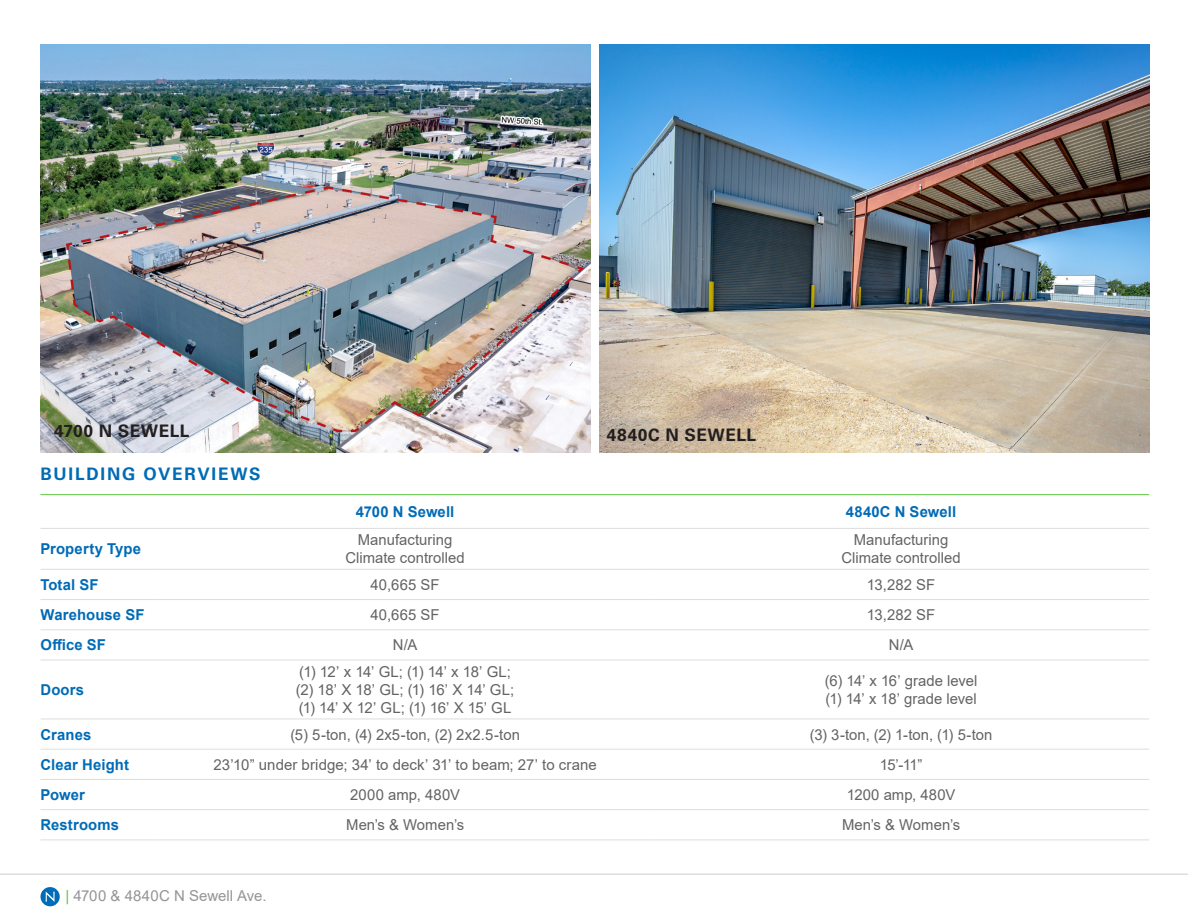
<style>
.page{position:relative;width:1188px;height:918px;background:#fff}
.page>*{position:absolute;margin:0;border:0;box-sizing:border-box;transform-origin:0 0}
.Body_Type{font:700 17.25px "Univers LT Pro 65";letter-spacing:.03em;color:#231f20}
.t1{font:700 17.25px "Univers LT Pro 65";letter-spacing:.105em;color:#006bb6}
.t2{font:15px "Arial";color:#636366}
.t3{font:700 15px "Arial";letter-spacing:.01em;color:#006bb6}
.t4{font:15px/18px "Arial";letter-spacing:-.035em;color:#636366}
.t5{font:15px "Arial";letter-spacing:.005em;color:#939598}
.s1{color:#60c644}
</style>
<div class="page">
<hr style="left:0;top:873px;width:1188px;height:2px;background:#dcdddf">
<svg style="left:40px;top:887px;width:20px;height:19px"></svg>
<svg style="left:46px;top:892px;width:9px;height:10px"></svg>
<hr style="left:40px;top:528px;width:117px;height:1px;background:#dcdddf">
<hr style="left:157px;top:528px;width:496px;height:1px;background:#dcdddf">
<hr style="left:653px;top:528px;width:496px;height:1px;background:#dcdddf">
<hr style="left:40px;top:569px;width:117px;height:1px;background:#dcdddf">
<hr style="left:157px;top:569px;width:496px;height:1px;background:#dcdddf">
<hr style="left:653px;top:569px;width:496px;height:1px;background:#dcdddf">
<hr style="left:40px;top:599px;width:117px;height:1px;background:#dcdddf">
<hr style="left:157px;top:599px;width:496px;height:1px;background:#dcdddf">
<hr style="left:653px;top:599px;width:496px;height:1px;background:#dcdddf">
<hr style="left:40px;top:629px;width:117px;height:1px;background:#dcdddf">
<hr style="left:157px;top:629px;width:496px;height:1px;background:#dcdddf">
<hr style="left:653px;top:629px;width:496px;height:1px;background:#dcdddf">
<hr style="left:40px;top:660px;width:117px;height:1px;background:#dcdddf">
<hr style="left:157px;top:660px;width:496px;height:1px;background:#dcdddf">
<hr style="left:653px;top:660px;width:496px;height:1px;background:#dcdddf">
<hr style="left:40px;top:719px;width:117px;height:1px;background:#dcdddf">
<hr style="left:157px;top:719px;width:496px;height:1px;background:#dcdddf">
<hr style="left:653px;top:719px;width:496px;height:1px;background:#dcdddf">
<hr style="left:40px;top:749px;width:117px;height:1px;background:#dcdddf">
<hr style="left:157px;top:749px;width:496px;height:1px;background:#dcdddf">
<hr style="left:653px;top:749px;width:496px;height:1px;background:#dcdddf">
<hr style="left:40px;top:779px;width:117px;height:1px;background:#dcdddf">
<hr style="left:157px;top:779px;width:496px;height:1px;background:#dcdddf">
<hr style="left:653px;top:779px;width:496px;height:1px;background:#dcdddf">
<hr style="left:40px;top:809px;width:117px;height:1px;background:#dcdddf">
<hr style="left:157px;top:809px;width:496px;height:1px;background:#dcdddf">
<hr style="left:653px;top:809px;width:496px;height:1px;background:#dcdddf">
<hr style="left:40px;top:840px;width:117px;height:1px;background:#dcdddf">
<hr style="left:157px;top:840px;width:496px;height:1px;background:#dcdddf">
<hr style="left:653px;top:840px;width:496px;height:1px;background:#dcdddf">
<hr style="left:40px;top:494px;width:117px;height:1px;background:#60c644">
<hr style="left:157px;top:494px;width:496px;height:1px;background:#60c644">
<hr style="left:653px;top:494px;width:496px;height:1px;background:#60c644">
<img style="left:600px;top:44px;width:549px;height:408px">
<img style="left:40px;top:44px;width:550px;height:408px">
<p class="Body_Type" style="left:54px;top:419px;width:137px">4700 N SEWELL</p>
<p class="Body_Type" style="left:607px;top:423px;width:151px">4840C N SEWELL</p>
<p class="t1" style="left:40px;top:462px;width:222px">BUILDING OVERVIEWS</p>
<p class="t3" style="left:40px;top:538px;width:102px">Property Type</p>
<p class="t3" style="left:356px;top:501px;width:100px">4700 N Sewell</p>
<p class="t3" style="left:846px;top:501px;width:112px">4840C N Sewell</p>
<p class="t2" style="left:358px;top:530px;width:96px">Manufacturing</p>
<p class="t2" style="left:345px;top:548px;width:121px">Climate controlled</p>
<p class="t2" style="left:854px;top:530px;width:96px">Manufacturing</p>
<p class="t2" style="left:841px;top:548px;width:121px">Climate controlled</p>
<p class="t3" style="left:40px;top:574px;width:60px">Total SF</p>
<p class="t2" style="left:371px;top:574px;width:71px">40,665 SF</p>
<p class="t2" style="left:867px;top:574px;width:70px">13,282 SF</p>
<p class="t3" style="left:40px;top:604px;width:105px">Warehouse SF</p>
<p class="t2" style="left:371px;top:605px;width:71px">40,665 SF</p>
<p class="t2" style="left:867px;top:605px;width:70px">13,282 SF</p>
<p class="t3" style="left:40px;top:635px;width:67px">Office SF</p>
<p class="t2" style="left:393px;top:635px;width:26px">N/A</p>
<p class="t2" style="left:889px;top:635px;width:26px">N/A</p>
<p class="t3" style="left:40px;top:679px;width:45px">Doors</p>
<p class="t4" style="left:296px;top:663px;width:220px">(1) 12’ x 14’ GL; (1) 14’ x 18’ GL; (2) 18’ X 18’ GL; (1) 16’ X 14’ GL; (1) 14’ X 12’ GL; (1) 16’ X 15’ GL</p>
<p class="t2" style="left:825px;top:670px;width:154px">(6) 14’ x 16’ grade level</p>
<p class="t2" style="left:826px;top:688px;width:153px">(1) 14’ x 18’ grade level</p>
<p class="t3" style="left:40px;top:724px;width:52px">Cranes</p>
<p class="t2" style="left:290px;top:724px;width:231px">(5) 5-ton, (4) 2x5-ton, (2) 2x2.5-ton</p>
<p class="t2" style="left:810px;top:724px;width:184px">(3) 3-ton, (2) 1-ton, (1) 5-ton</p>
<p class="t3" style="left:40px;top:754px;width:90px">Clear Height</p>
<p class="t2" style="left:213px;top:754px;width:385px">23’10” under bridge; 34’ to deck’ 31’ to beam; 27’ to crane</p>
<p class="t2" style="left:880px;top:754px;width:44px">15’-11”</p>
<p class="t3" style="left:40px;top:784px;width:46px">Power</p>
<p class="t2" style="left:350px;top:784px;width:111px">2000 amp, 480V</p>
<p class="t2" style="left:847px;top:784px;width:110px">1200 amp, 480V</p>
<p class="t3" style="left:41px;top:814px;width:80px">Restrooms</p>
<p class="t2" style="left:346px;top:815px;width:120px">Men’s &amp; Women’s</p>
<p class="t2" style="left:842px;top:815px;width:120px">Men’s &amp; Women’s</p>
<p class="t5" style="left:65px;top:886px;width:203px"><span class="s1">|</span> 4700 &amp; 4840C N Sewell Ave.</p>
</div>
